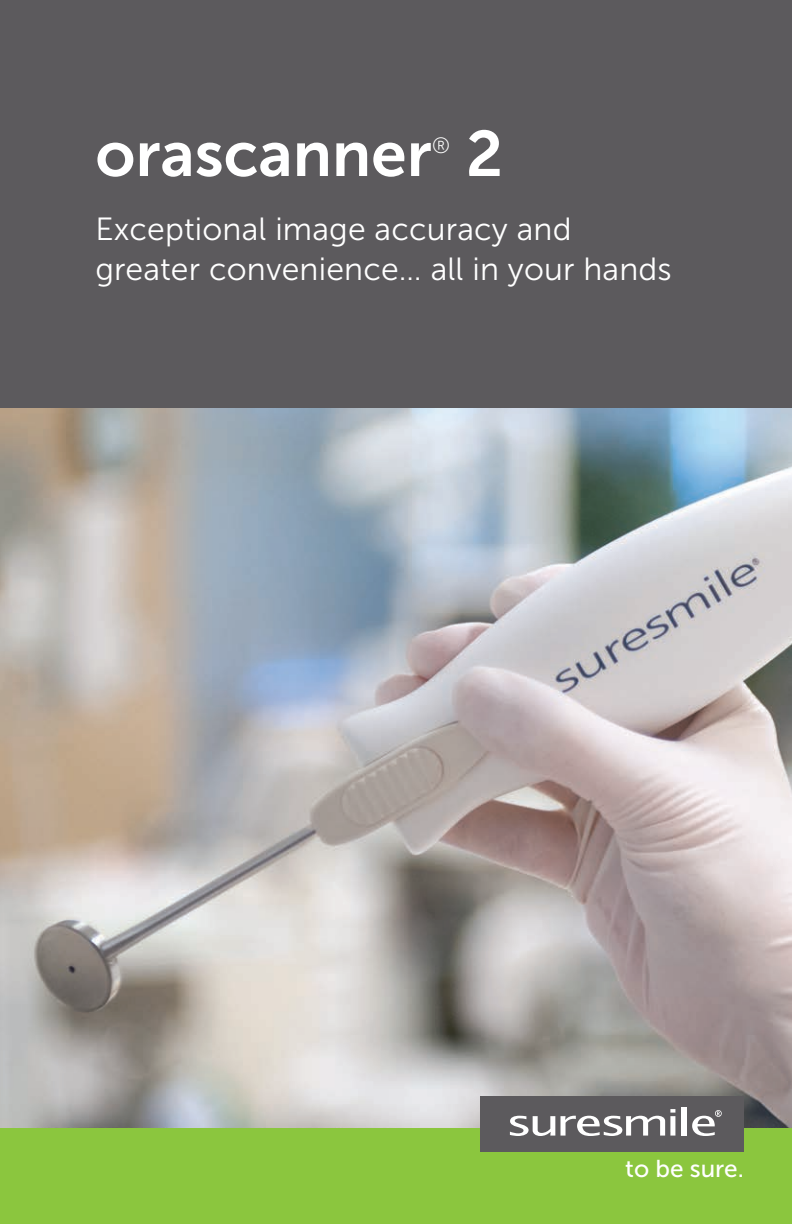
<style>
.page{position:relative;width:792px;height:1224px;background:#fff}
.page>*{position:absolute;margin:0;border:0;box-sizing:border-box;transform-origin:0 0}
.t1{font:64px "Museo Sans 700";color:#fff}
.t2{font:32px/40px "Museo Sans 300";letter-spacing:.005em;color:#fff}
.t3{font:24.4px "Museo Sans 500";color:#fff}
.t4{font:22.2px "Museo Sans 100";color:#fff}
</style>
<div class="page">
<img style="left:0;top:408px;width:792px;height:720px">
<div style="left:0;top:1128px;width:792px;height:96px;background:#8bc63e"></div>
<div style="left:481px;top:1096px;width:263px;height:55px;background:#5c5a5d"></div>
<svg style="left:510px;top:1116px;width:45px;height:20px"></svg>
<svg style="left:561px;top:1109px;width:114px;height:27px"></svg>
<div style="left:682px;top:1107px;width:5px;height:29px;background:#fff"></div>
<svg style="left:692px;top:1110px;width:30px;height:26px"></svg>
<div style="left:0;top:0;width:792px;height:408px;background:#5c5a5d"></div>
<h1 class="t1" style="left:95px;top:118px;width:338px">orascanner</h1>
<p class="t4" style="left:432px;top:134px;width:20px">®</p>
<h1 class="t1" style="left:466px;top:118px;width:39px">2</h1>
<p class="t2" style="left:95px;top:209px;width:578px">Exceptional image accuracy and greater convenience… all in your hands</p>
<p class="t3" style="left:625px;top:1155px;width:120px">to be sure.</p>
</div>
